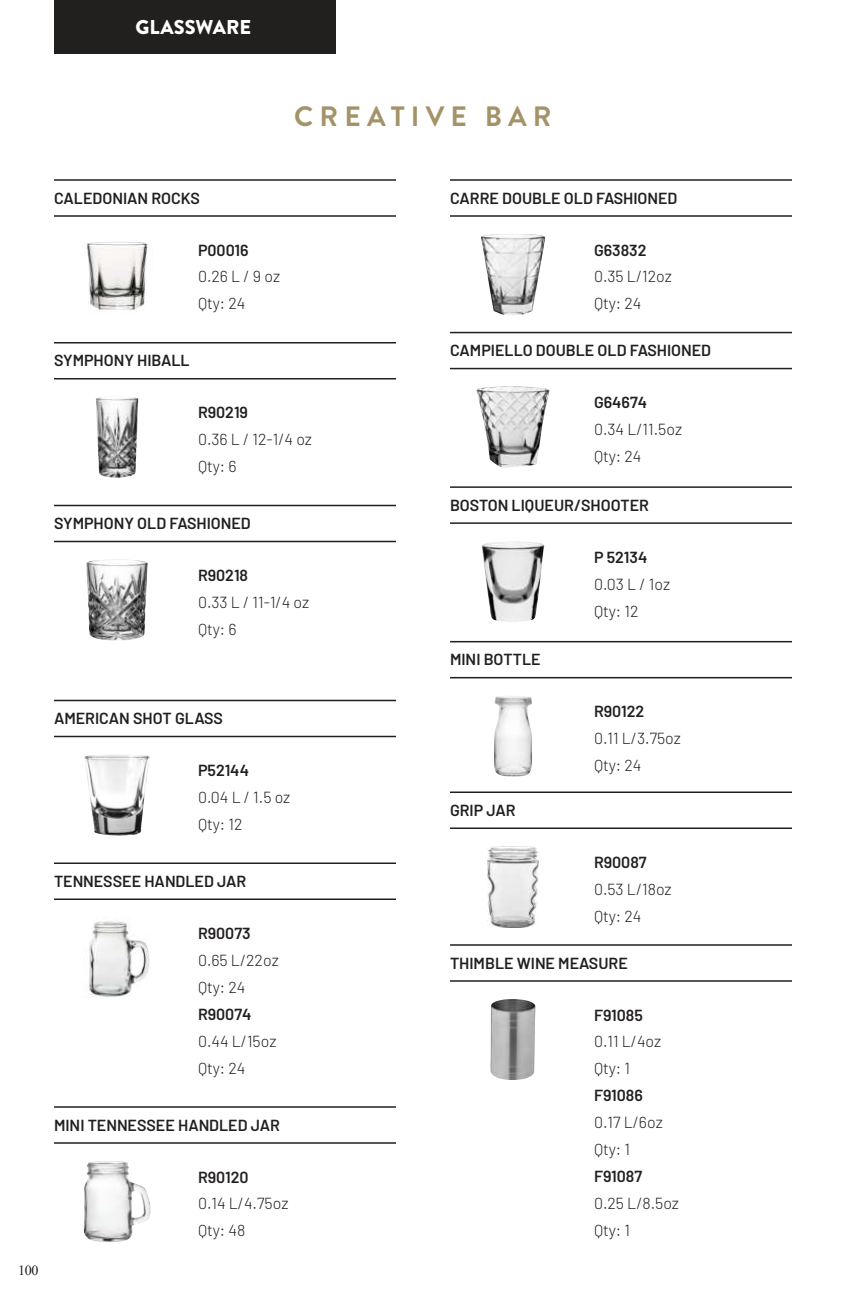
<style>
.page{position:relative;width:864px;height:1296px;background:#fff}
.page>*{position:absolute;margin:0;border:0;box-sizing:border-box;transform-origin:0 0}
.t1{font:700 28px "Brandon Grotesque";letter-spacing:.22em;color:#a49368}
.t2{font:900 20px "Brandon Grotesque";color:#fff}
.t3{font:600 16px "Barlow";color:#221f1f}
.t4{font:300 16px/27px "Barlow";color:#221f1f}
.t5{font:14px "Times New Roman";color:#221f1f}
</style>
<div class="page">
<div style="left:54px;top:0;width:281px;height:54px;background:#221f1f"></div>
<hr style="left:450px;top:641px;width:342px;height:1px;background:#221f1f">
<hr style="left:450px;top:677px;width:342px;height:1px;background:#221f1f">
<img style="left:494px;top:696px;width:38px;height:81px">
<hr style="left:450px;top:792px;width:342px;height:1px;background:#221f1f">
<hr style="left:450px;top:828px;width:342px;height:1px;background:#221f1f">
<img style="left:487px;top:846px;width:52px;height:81px">
<hr style="left:450px;top:944px;width:342px;height:2px;background:#221f1f">
<hr style="left:450px;top:980px;width:342px;height:2px;background:#221f1f">
<img style="left:491px;top:999px;width:44px;height:81px">
<hr style="left:54px;top:700px;width:342px;height:1px;background:#221f1f">
<hr style="left:54px;top:736px;width:342px;height:1px;background:#221f1f">
<img style="left:84px;top:755px;width:66px;height:81px">
<hr style="left:54px;top:1106px;width:342px;height:2px;background:#221f1f">
<hr style="left:54px;top:1142px;width:342px;height:2px;background:#221f1f">
<img style="left:84px;top:1161px;width:66px;height:81px">
<hr style="left:54px;top:862px;width:342px;height:2px;background:#221f1f">
<hr style="left:54px;top:898px;width:342px;height:2px;background:#221f1f">
<img style="left:86px;top:917px;width:63px;height:81px">
<hr style="left:54px;top:179px;width:342px;height:2px;background:#221f1f">
<hr style="left:54px;top:215px;width:342px;height:2px;background:#221f1f">
<img style="left:84px;top:242px;width:67px;height:71px">
<hr style="left:54px;top:342px;width:342px;height:2px;background:#221f1f">
<hr style="left:54px;top:378px;width:342px;height:2px;background:#221f1f">
<img style="left:96px;top:397px;width:42px;height:81px">
<hr style="left:54px;top:505px;width:342px;height:1px;background:#221f1f">
<hr style="left:54px;top:541px;width:342px;height:1px;background:#221f1f">
<img style="left:86px;top:560px;width:62px;height:80px">
<hr style="left:450px;top:486px;width:342px;height:2px;background:#221f1f">
<hr style="left:450px;top:522px;width:342px;height:2px;background:#221f1f">
<img style="left:481px;top:541px;width:64px;height:81px">
<hr style="left:450px;top:179px;width:342px;height:2px;background:#221f1f">
<hr style="left:450px;top:215px;width:342px;height:2px;background:#221f1f">
<img style="left:481px;top:234px;width:64px;height:81px">
<hr style="left:450px;top:332px;width:342px;height:1px;background:#221f1f">
<hr style="left:450px;top:368px;width:342px;height:1px;background:#221f1f">
<img style="left:476px;top:387px;width:73px;height:81px">
<p class="t2" style="left:136px;top:15px;width:117px">GLASSWARE</p>
<h1 class="t1" style="left:294px;top:106px;width:259px">CREATIVE BAR</h1>
<p class="t3" style="left:54px;top:191px;width:148px">CALEDONIAN ROCKS</p>
<p class="t3" style="left:198px;top:243px;width:52px">P00016</p>
<p class="t4" style="left:198px;top:265px;width:84px">0.26 L / 9 oz<br>Qty: 24</p>
<p class="t3" style="left:54px;top:354px;width:137px">SYMPHONY HIBALL</p>
<p class="t3" style="left:198px;top:406px;width:52px">R90219</p>
<p class="t4" style="left:198px;top:428px;width:116px">0.36 L / 12-1/4 oz<br>Qty: 6</p>
<p class="t3" style="left:54px;top:517px;width:198px">SYMPHONY OLD FASHIONED</p>
<p class="t3" style="left:198px;top:569px;width:52px">R90218</p>
<p class="t4" style="left:198px;top:590px;width:113px">0.33 L / 11-1/4 oz<br>Qty: 6</p>
<p class="t3" style="left:54px;top:712px;width:171px">AMERICAN SHOT GLASS</p>
<p class="t3" style="left:198px;top:764px;width:53px">P52144</p>
<p class="t4" style="left:198px;top:785px;width:94px">0.04 L / 1.5 oz<br>Qty: 12</p>
<p class="t3" style="left:54px;top:875px;width:194px">TENNESSEE HANDLED JAR</p>
<p class="t3" style="left:198px;top:927px;width:54px">R90073</p>
<p class="t4" style="left:198px;top:948px;width:82px">0.65 L/22oz<br>Qty: 24</p>
<p class="t3" style="left:198px;top:1008px;width:55px">R90074</p>
<p class="t4" style="left:198px;top:1029px;width:80px">0.44 L/15oz<br>Qty: 24</p>
<p class="t5" style="left:18px;top:1260px;width:22px">100</p>
<p class="t3" style="left:54px;top:1118px;width:228px">MINI TENNESSEE HANDLED JAR</p>
<p class="t3" style="left:198px;top:1170px;width:52px">R90120</p>
<p class="t4" style="left:198px;top:1192px;width:92px">0.14 L/4.75oz<br>Qty: 48</p>
<p class="t3" style="left:450px;top:191px;width:229px">CARRE DOUBLE OLD FASHIONED</p>
<p class="t3" style="left:594px;top:243px;width:54px">G63832</p>
<p class="t4" style="left:594px;top:265px;width:79px">0.35 L/12oz<br>Qty: 24</p>
<p class="t3" style="left:450px;top:344px;width:263px">CAMPIELLO DOUBLE OLD FASHIONED</p>
<p class="t3" style="left:594px;top:396px;width:55px">G64674</p>
<p class="t4" style="left:594px;top:417px;width:90px">0.34 L/11.5oz<br>Qty: 24</p>
<p class="t3" style="left:450px;top:499px;width:201px">BOSTON LIQUEUR/SHOOTER</p>
<p class="t3" style="left:594px;top:550px;width:55px">P 52134</p>
<p class="t4" style="left:594px;top:572px;width:78px">0.03 L / 1oz<br>Qty: 12</p>
<p class="t3" style="left:450px;top:653px;width:92px">MINI BOTTLE</p>
<p class="t3" style="left:450px;top:804px;width:67px">GRIP JAR</p>
<p class="t3" style="left:594px;top:705px;width:52px">R90122</p>
<p class="t4" style="left:594px;top:727px;width:88px">0.11 L/3.75oz<br>Qty: 24</p>
<p class="t3" style="left:594px;top:856px;width:54px">R90087</p>
<p class="t4" style="left:594px;top:877px;width:79px">0.53 L/18oz<br>Qty: 24</p>
<p class="t3" style="left:450px;top:956px;width:179px">THIMBLE WINE MEASURE</p>
<p class="t3" style="left:594px;top:1008px;width:50px">F91085</p>
<p class="t4" style="left:594px;top:1030px;width:69px">0.11 L/4oz<br>Qty: 1</p>
<p class="t3" style="left:594px;top:1089px;width:50px">F91086</p>
<p class="t4" style="left:594px;top:1111px;width:70px">0.17 L/6oz<br>Qty: 1</p>
<p class="t3" style="left:594px;top:1170px;width:50px">F91087</p>
<p class="t4" style="left:594px;top:1192px;width:87px">0.25 L/8.5oz<br>Qty: 1</p>
</div>
